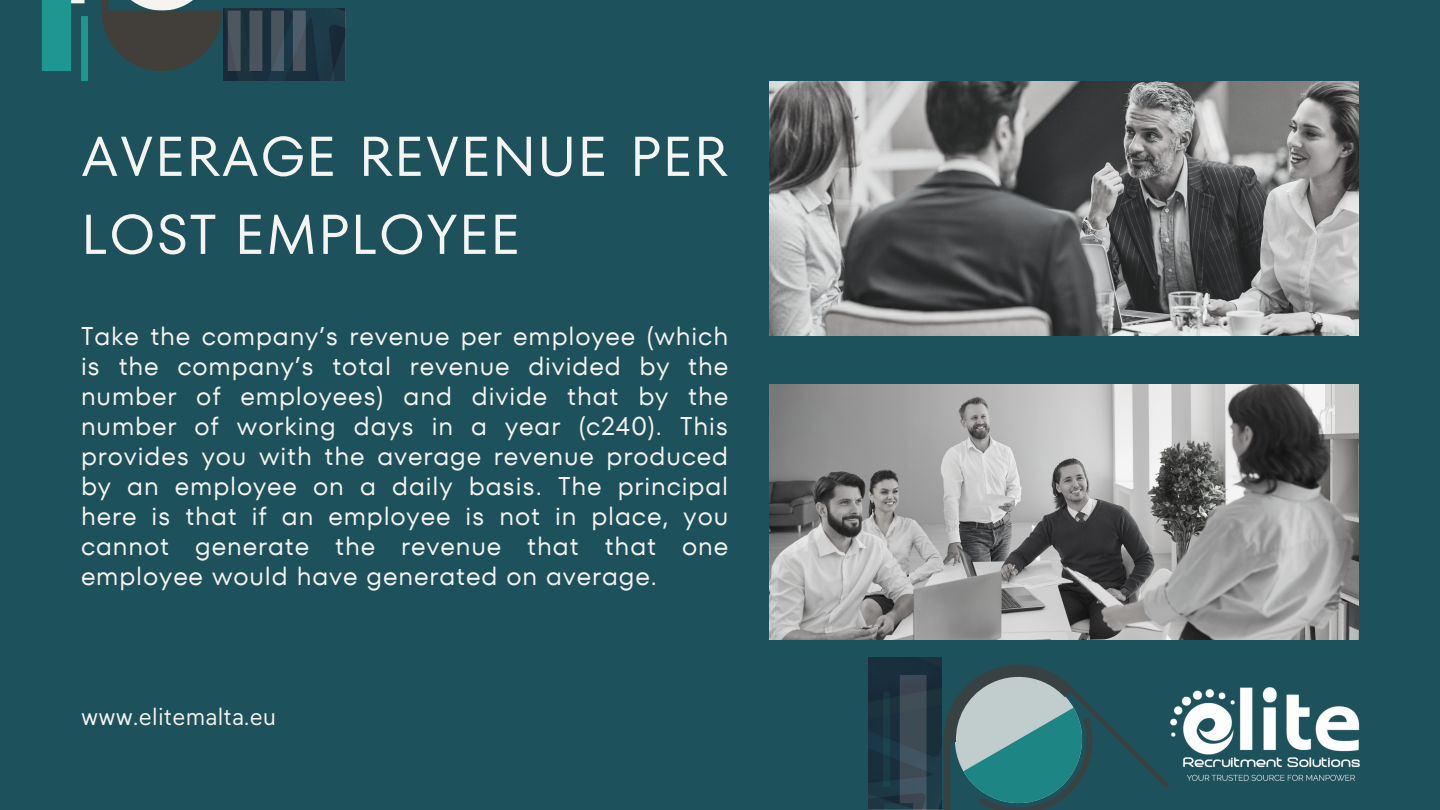
<style>
.page{position:relative;width:1440px;height:810px;background:#1d515b}
.page>*{position:absolute;margin:0;border:0;box-sizing:border-box;transform-origin:0 0}
.t1{font:56px/78px "TT Fors";letter-spacing:.02em;color:#f6f4f1}
.t2{font:25.6px/30px "TT Fors";letter-spacing:.035em;color:#f6f4f1;text-align:justify}
.t3{font:22.6px "Klima";letter-spacing:.015em;color:#f6f4f1}
</style>
<div class="page">
<img style="left:769px;top:81px;width:590px;height:255px">
<img style="left:769px;top:385px;width:590px;height:255px">
<svg style="left:944px;top:665px;width:225px;height:145px"></svg>
<svg style="left:42px;top:0;width:182px;height:81px"></svg>
<img style="left:1171px;top:688px;width:188px;height:93px">
<img style="left:224px;top:8px;width:121px;height:73px">
<img style="left:869px;top:658px;width:73px;height:152px">
<p class="t1" style="left:81px;top:117px;width:649px">AVERAGE REVENUE PER<br>LOST EMPLOYEE</p>
<p class="t2" style="left:81px;top:321px;width:649px">Take the company’s revenue per employee (which is the company’s total revenue divided by the number of employees) and divide that by the number of working days in a year (c240). This provides you with the average revenue produced by an employee on a daily basis. The principal here is that if an employee is not in place, you cannot generate the revenue that that one employee would have generated on average.</p>
<h1 class="t3" style="left:81px;top:707px;width:197px">www.elitemalta.eu</h1>
</div>
